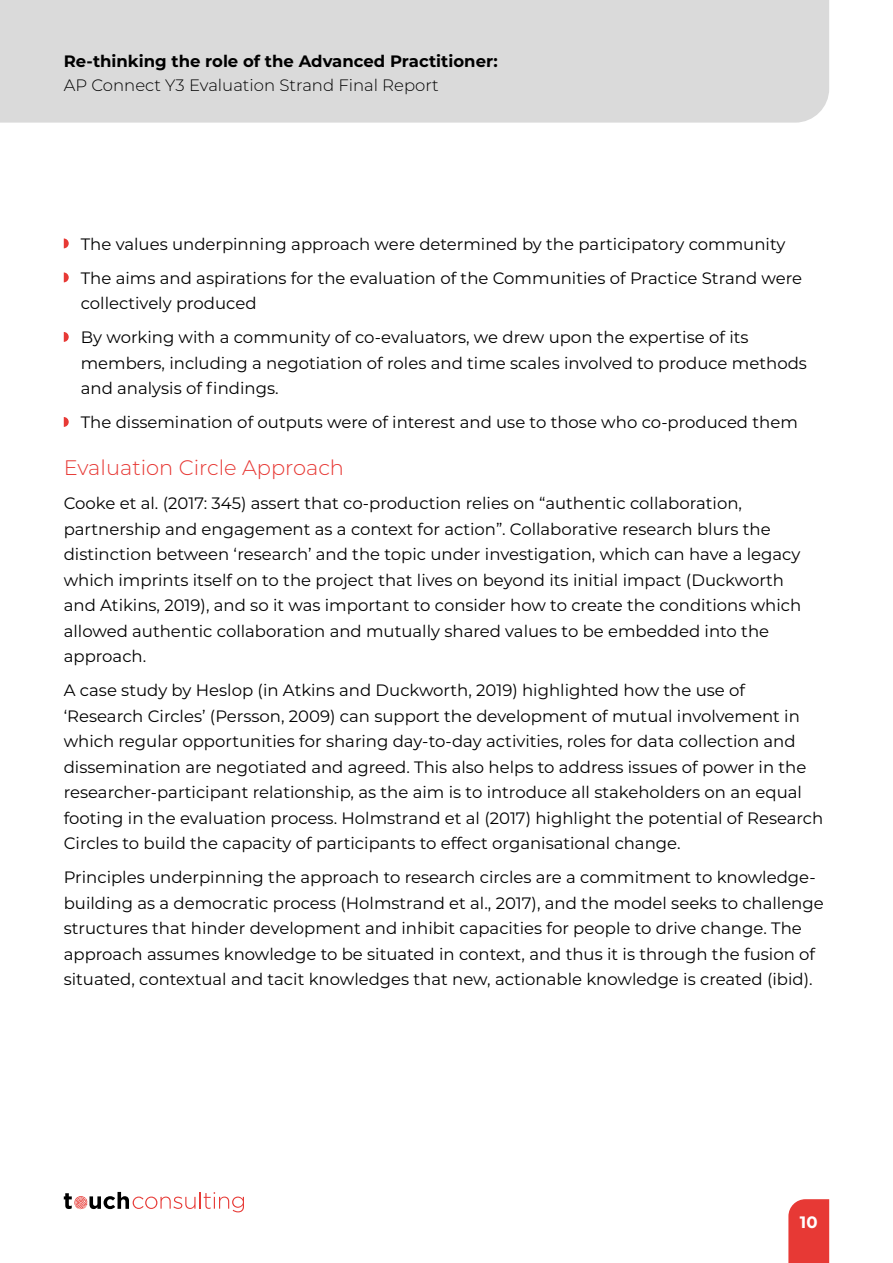
<style>
.page{position:relative;width:893px;height:1263px;background:#fff}
.page>*{position:absolute;margin:0;border:0;box-sizing:border-box;transform-origin:0 0}
.t1{font:300 21px "Montserrat";color:#e73935}
.t2{font:16.5px/25.5px "Montserrat";color:#000}
.t3{font:700 16.5px "Montserrat";color:#000}
.t4{font:300 16.5px "Montserrat";color:#000}
.t5{font:700 16.5px "Montserrat";color:#fff}
</style>
<div class="page">
<div style="left:0;top:0;width:829px;height:123px;background:#dadada"></div>
<svg style="left:64px;top:1192px;width:180px;height:20px"></svg>
<div style="left:788px;top:1199px;width:41px;height:64px;background:#e73935"></div>
<svg style="left:64px;top:238px;width:5px;height:10px"></svg>
<svg style="left:64px;top:272px;width:5px;height:10px"></svg>
<svg style="left:64px;top:332px;width:5px;height:10px"></svg>
<svg style="left:64px;top:417px;width:5px;height:10px"></svg>
<p class="t3" style="left:64px;top:50px;width:435px">Re-thinking the role of the Advanced Practitioner:</p>
<p class="t4" style="left:64px;top:74px;width:376px">AP Connect Y3 Evaluation Strand Final Report</p>
<p class="t2" style="left:81px;top:226px;width:723px;line-height:34px">The values underpinning approach were determined by the participatory community<br>The aims and aspirations for the evaluation of the Communities of Practice Strand were</p>
<p class="t2" style="left:81px;top:286px;width:669px;line-height:34px">collectively produced<br>By working with a community of co-evaluators, we drew upon the expertise of its</p>
<p class="t2" style="left:81px;top:350px;width:728px">members, including a negotiation of roles and time scales involved to produce methods and analysis of findings.</p>
<p class="t2" style="left:81px;top:409px;width:719px">The dissemination of outputs were of interest and use to those who co-produced them</p>
<p class="t1" style="left:64px;top:453px;width:282px">Evaluation Circle Approach</p>
<p class="t2" style="left:64px;top:490px;width:739px">Cooke et al. (2017: 345) assert that co-production relies on “authentic collaboration, partnership and engagement as a context for action”. Collaborative research blurs the distinction between ‘research’ and the topic under investigation, which can have a legacy which imprints itself on to the project that lives on beyond its initial impact (Duckworth and Atikins, 2019), and so it was important to consider how to create the conditions which allowed authentic collaboration and mutually shared values to be embedded into the approach.</p>
<p class="t2" style="left:64px;top:677px;width:761px">A case study by Heslop (in Atkins and Duckworth, 2019) highlighted how the use of ‘Research Circles’ (Persson, 2009) can support the development of mutual involvement in which regular opportunities for sharing day-to-day activities, roles for data collection and dissemination are negotiated and agreed. This also helps to address issues of power in the researcher-participant relationship, as the aim is to introduce all stakeholders on an equal footing in the evaluation process. Holmstrand et al (2017) highlight the potential of Research Circles to build the capacity of participants to effect organisational change.</p>
<p class="t2" style="left:64px;top:864px;width:761px">Principles underpinning the approach to research circles are a commitment to knowledge&shy;building as a democratic process (Holmstrand et al., 2017), and the model seeks to challenge structures that hinder development and inhibit capacities for people to drive change. The approach assumes knowledge to be situated in context, and thus it is through the fusion of situated, contextual and tacit knowledges that new, actionable knowledge is created (ibid).</p>
<p class="t5" style="left:800px;top:1210px;width:19px">10</p>
</div>
